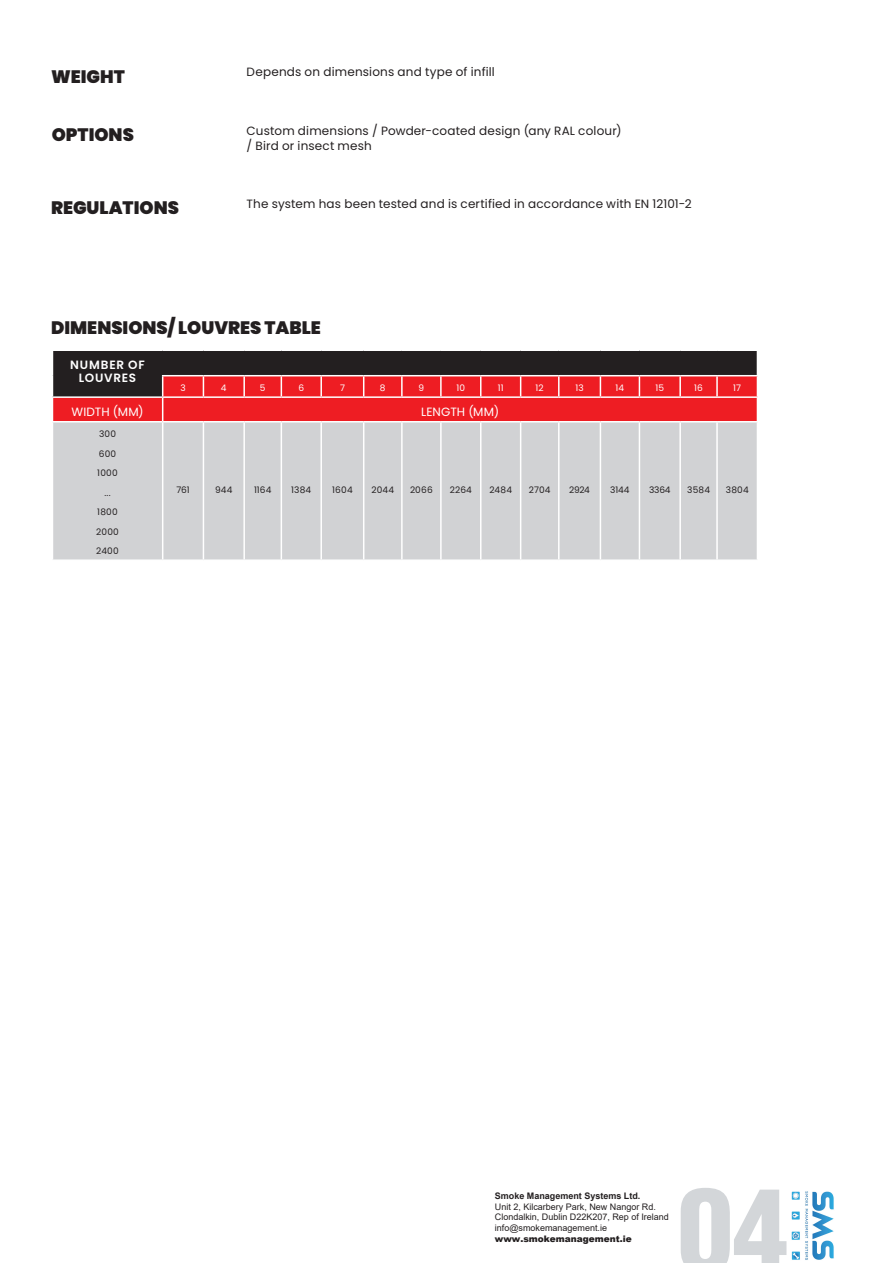
<style>
.page{position:relative;width:893px;height:1263px;background:#fff}
.page>*{position:absolute;margin:0;border:0;box-sizing:border-box;transform-origin:0 0}
.t1{font:900 condensed 110.7px "Helvetica LT Std";color:#d3d6d9}
.t2{font:900 18px "Poppins";color:#231f20}
.t3{font:12px "Poppins";letter-spacing:.015em;color:#231f20}
.texto-corpo{font:12px "Poppins";letter-spacing:.01em;color:#fff}
.t4{font:600 12px/13.5px "Poppins";letter-spacing:.065em;color:#fff;text-align:center}
.t5{font:9px/10.8px "Arial";color:#231f20}
.t6{font:9px "Poppins";letter-spacing:.015em;color:#231f20}
.t7{font:700 9px "Arial";color:#231f20}
.t8{font:9px "Poppins";letter-spacing:.015em;color:#fff}
.t9{font:900 9px "Arial";color:#231f20}
</style>
<div class="page">
<div style="left:53px;top:422px;width:704px;height:137px;background:#d1d2d4"></div>
<hr style="left:162px;top:422px;width:1px;height:137px;background:#fff">
<hr style="left:203px;top:422px;width:1px;height:137px;background:#fff">
<hr style="left:243px;top:422px;width:2px;height:137px;background:#fff">
<hr style="left:281px;top:422px;width:1px;height:137px;background:#fff">
<hr style="left:320px;top:422px;width:2px;height:137px;background:#fff">
<hr style="left:363px;top:422px;width:1px;height:137px;background:#fff">
<hr style="left:401px;top:422px;width:2px;height:137px;background:#fff">
<hr style="left:440px;top:422px;width:2px;height:137px;background:#fff">
<hr style="left:480px;top:422px;width:1px;height:137px;background:#fff">
<hr style="left:520px;top:422px;width:1px;height:137px;background:#fff">
<hr style="left:558px;top:422px;width:2px;height:137px;background:#fff">
<hr style="left:600px;top:422px;width:1px;height:137px;background:#fff">
<hr style="left:639px;top:422px;width:1px;height:137px;background:#fff">
<hr style="left:679px;top:422px;width:2px;height:137px;background:#fff">
<hr style="left:716px;top:422px;width:2px;height:137px;background:#fff">
<svg style="left:52px;top:350px;width:706px;height:72px;background:#a22e32"></svg>
<hr style="left:243px;top:376px;width:2px;height:20px;background:#fff">
<img style="left:791px;top:1191px;width:43px;height:69px">
<p class="t2" style="left:51px;top:66px;width:75px">WEIGHT</p>
<p class="t3" style="left:247px;top:65px;width:250px">Depends on dimensions and type of infill</p>
<p class="t2" style="left:52px;top:124px;width:84px">OPTIONS</p>
<p class="t3" style="left:247px;top:123px;width:376px">Custom dimensions / Powder-coated design (any RAL colour)</p>
<p class="t3" style="left:247px;top:138px;width:127px">/ Bird or insect mesh</p>
<p class="t2" style="left:51px;top:197px;width:129px">REGULATIONS</p>
<p class="t3" style="left:247px;top:197px;width:447px">The system has been tested and is certified in accordance with EN 12101-2</p>
<p class="t2" style="left:51px;top:317px;width:271px">DIMENSIONS/ LOUVRES TABLE</p>
<p class="t4" style="left:70px;top:358px;width:76px">NUMBER OF<br>LOUVRES</p>
<p class="t8" style="left:180px;top:383px;width:7px">3</p>
<p class="t8" style="left:221px;top:383px;width:7px">4</p>
<p class="t8" style="left:260px;top:383px;width:7px">5</p>
<p class="t8" style="left:298px;top:383px;width:7px">6</p>
<p class="t8" style="left:340px;top:383px;width:6px">7</p>
<p class="t8" style="left:380px;top:383px;width:7px">8</p>
<p class="t8" style="left:419px;top:383px;width:7px">9</p>
<p class="t8" style="left:456px;top:383px;width:10px">10</p>
<p class="t8" style="left:498px;top:383px;width:7px">11</p>
<p class="t8" style="left:536px;top:383px;width:10px">12</p>
<p class="t8" style="left:575px;top:383px;width:10px">13</p>
<p class="t8" style="left:616px;top:383px;width:10px">14</p>
<p class="t8" style="left:655px;top:383px;width:10px">15</p>
<p class="t8" style="left:694px;top:383px;width:10px">16</p>
<p class="t8" style="left:733px;top:383px;width:9px">17</p>
<p class="texto-corpo" style="left:72px;top:405px;width:74px">WIDTH (MM)</p>
<p class="texto-corpo" style="left:421px;top:405px;width:80px">LENGTH (MM)</p>
<p class="t6" style="left:99px;top:429px;width:19px">300</p>
<p class="t6" style="left:99px;top:448px;width:19px">600</p>
<p class="t6" style="left:97px;top:468px;width:22px">1000</p>
<p class="t6" style="left:105px;top:487px;width:8px">...</p>
<p class="t6" style="left:97px;top:507px;width:22px">1800</p>
<p class="t6" style="left:96px;top:526px;width:24px">2000</p>
<p class="t6" style="left:96px;top:546px;width:24px">2400</p>
<p class="t6" style="left:176px;top:484px;width:15px">761</p>
<p class="t6" style="left:215px;top:484px;width:19px">944</p>
<p class="t6" style="left:254px;top:484px;width:19px">1164</p>
<p class="t6" style="left:291px;top:484px;width:22px">1384</p>
<p class="t6" style="left:332px;top:484px;width:22px">1604</p>
<p class="t6" style="left:371px;top:484px;width:24px">2044</p>
<p class="t6" style="left:410px;top:484px;width:24px">2066</p>
<p class="t6" style="left:450px;top:484px;width:24px">2264</p>
<p class="t6" style="left:489px;top:484px;width:24px">2484</p>
<p class="t6" style="left:529px;top:484px;width:23px">2704</p>
<p class="t6" style="left:569px;top:484px;width:22px">2924</p>
<p class="t6" style="left:610px;top:484px;width:21px">3144</p>
<p class="t6" style="left:649px;top:484px;width:23px">3364</p>
<p class="t6" style="left:687px;top:484px;width:24px">3584</p>
<p class="t6" style="left:726px;top:484px;width:24px">3804</p>
<p class="t7" style="left:495px;top:1189px;width:147px">Smoke Management Systems Ltd.</p>
<p class="t5" style="left:495px;top:1201px;width:176px">Unit 2, Kilcarbery Park, New Nangor Rd.<br>Clondalkin, Dublin D22K207, Rep of Ireland info@smokemanagement.ie</p>
<p class="t9" style="left:495px;top:1232px;width:139px">www.smokemanagement.ie</p>
<p class="t1" style="left:678px;top:1160px;width:112px">04</p>
</div>
